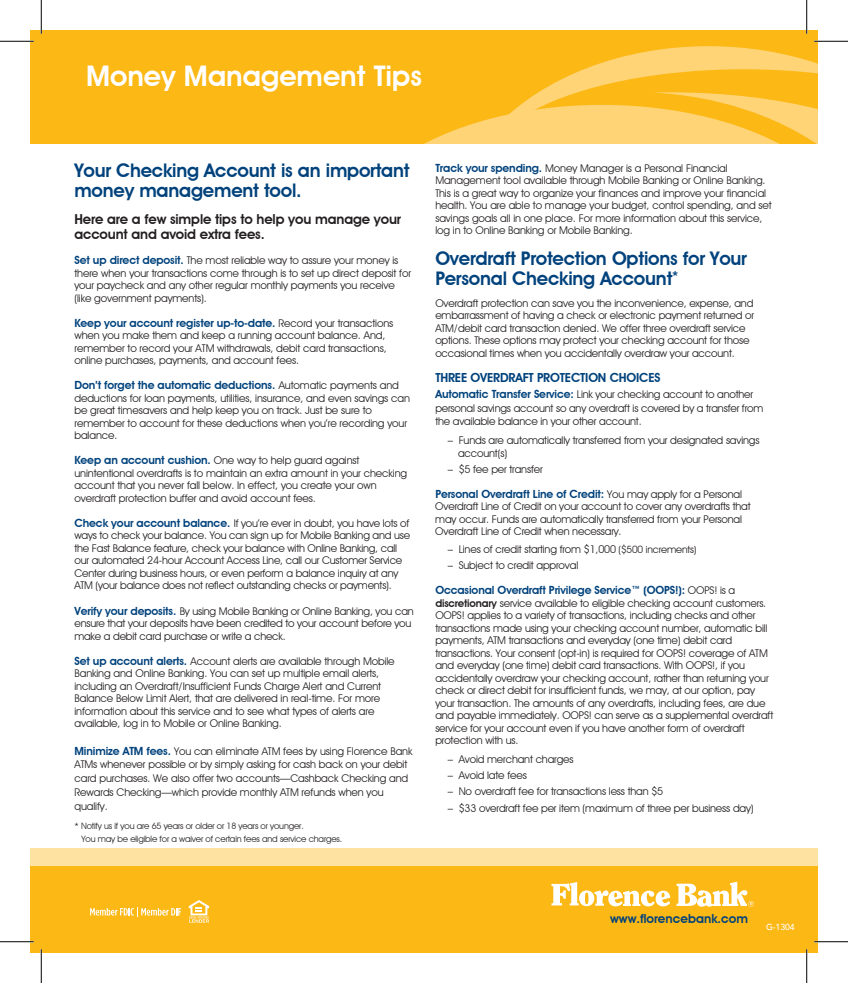
<style>
.page{position:relative;width:848px;height:983px;background:#fff}
.page>*{position:absolute;margin:0;border:0;box-sizing:border-box;transform-origin:0 0}
.t1{font:600 28.38px "Avant Garde IT Cby BT";color:#fff}
.t2{font:600 18.75px/20px "Avant Garde IT Cby BT";letter-spacing:-.01em;color:#01427c}
.t3{font:600 13.75px/15px "Avant Garde IT Cby BT";letter-spacing:-.01em;color:#231f20}
.t4{font:600 12.5px "Avant Garde IT Cby BT";letter-spacing:-.015em;color:#01427c}
.t5{font:600 11.25px "Avant Garde IT Cby BT";letter-spacing:-.01em;color:#01427c}
.t6{font:10.62px/12.5px "Avant Garde IT Cby BT";letter-spacing:-.015em;color:#231f20}
.t7{font:8.75px/12.5px "Avant Garde IT Cby BT";letter-spacing:-.015em;color:#231f20}
.t8{font:500 8.75px "Avenir";color:#fff}
.s1{font-weight:600;font-size:11.25px;color:#01427c}
.s2{font-weight:400;font-size:10.62px;color:#231f20}
.s3{font-size:10px}
.s4{font-weight:600}
</style>
<div class="page">
<div style="left:30px;top:30px;width:788px;height:114px;background:#fcb814"></div>
<svg style="left:424px;top:46px;width:394px;height:98px"></svg>
<div style="left:30px;top:866px;width:788px;height:87px;background:#fcb814"></div>
<div style="left:30px;top:848px;width:788px;height:18px;background:#fde2a1"></div>
<svg style="left:189px;top:900px;width:20px;height:22px"></svg>
<svg style="left:90px;top:907px;width:91px;height:9px"></svg>
<svg style="left:551px;top:882px;width:119px;height:24px"></svg>
<svg style="left:676px;top:881px;width:77px;height:25px"></svg>
<hr style="left:0;top:40px;width:34px;height:2px;background:#fff">
<hr style="left:814px;top:40px;width:34px;height:2px;background:#fff">
<hr style="left:40px;top:0;width:2px;height:34px;background:#fff">
<hr style="left:40px;top:949px;width:2px;height:34px;background:#fff">
<hr style="left:805px;top:0;width:2px;height:34px;background:#fff">
<hr style="left:805px;top:949px;width:2px;height:34px;background:#fff">
<hr style="left:0;top:41px;width:34px;height:1px;background:#000">
<hr style="left:814px;top:41px;width:34px;height:1px;background:#000">
<hr style="left:0;top:941px;width:34px;height:1px;background:#000">
<hr style="left:814px;top:941px;width:34px;height:1px;background:#000">
<hr style="left:41px;top:0;width:1px;height:34px;background:#000">
<hr style="left:41px;top:949px;width:1px;height:34px;background:#000">
<hr style="left:806px;top:0;width:1px;height:34px;background:#000">
<hr style="left:806px;top:949px;width:1px;height:34px;background:#000">
<h1 class="t1" style="left:86px;top:59px;width:337px">Money Management Tips</h1>
<h2 class="t2" style="left:74px;top:160px;width:336px">Your Checking Account is an important money management tool.</h2>
<p class="t3" style="left:74px;top:212px;width:328px">Here are a few simple tips to help you manage your account and avoid extra fees.</p>
<p class="t6" style="left:74px;top:254px;width:338px"><span class="s1">Set up direct deposit.</span> The most reliable way to assure your money is there when your transactions come through is to set up direct deposit for your paycheck and any other regular monthly payments you receive (like government payments).</p>
<p class="t5" style="left:74px;top:316px;width:320px">Keep your account register up-to-date. <span class="s2">Record your transactions</span></p>
<p class="t6" style="left:74px;top:329px;width:314px">when you make them and keep a running account balance. And, remember to record your ATM withdrawals, debit card transactions, online purchases, payments, and account fees.</p>
<p class="t5" style="left:74px;top:379px;width:326px">Don’t forget the automatic deductions. <span class="s2">Automatic payments and</span></p>
<p class="t6" style="left:74px;top:392px;width:337px">deductions for loan payments, utilities, insurance, and even savings can be great timesavers and help keep you on track. Just be sure to remember to account for these deductions when you’re recording your balance.</p>
<p class="t6" style="left:74px;top:454px;width:334px"><span class="s1">Keep an account cushion.</span> One way to help guard against unintentional overdrafts is to maintain an extra amount in your checking account that you never fall below. In effect, you create your own overdraft protection buffer and avoid account fees.</p>
<p class="t6" style="left:74px;top:517px;width:337px"><span class="s1">Check your account balance.</span> If you’re ever in doubt, you have lots of ways to check your balance. You can sign up for Mobile Banking and use the Fast Balance feature, check your balance with Online Banking, call our automated 24-hour Account Access Line, call our Customer Service Center during business hours, or even perform a balance inquiry at any ATM (your balance does not reflect outstanding checks or payments).</p>
<p class="t6" style="left:74px;top:604px;width:341px"><span class="s1">Verify your deposits.</span> By using Mobile Banking or Online Banking, you can ensure that your deposits have been credited to your account before you make a debit card purchase or write a check.</p>
<p class="t6" style="left:74px;top:654px;width:322px"><span class="s1">Set up account alerts.</span> Account alerts are available through Mobile Banking and Online Banking. You can set up multiple email alerts, including an Overdraft/Insufficient Funds Charge Alert and Current Balance Below Limit Alert, that are delivered in real-time. For more information about this service and to see what types of alerts are available, log in to Mobile or Online Banking.</p>
<p class="t6" style="left:74px;top:744px;width:339px;line-height:13.8px"><span class="s1">Minimize ATM fees.</span> You can eliminate ATM fees by using Florence Bank ATMs whenever possible or by simply asking for cash back on your debit card purchases. We also offer two accounts—Cashback Checking and Rewards Checking—which provide monthly ATM refunds when you qualify.</p>
<p class="t7" style="left:81px;top:819px;width:262px;text-indent:-7px">* Notify us if you are 65 years or older or 18 years or younger.<br>You may be eligible for a waiver of certain fees and service charges.</p>
<p class="t6" style="left:435px;top:161px;width:338px"><span class="s1">Track your spending.</span> Money Manager is a Personal Financial Management tool available through Mobile Banking or Online Banking.<br>This is a great way to organize your finances and improve your financial health. You are able to manage your budget, control spending, and set savings goals all in one place. For more information about this service, log in to Online Banking or Mobile Banking.</p>
<h2 class="t2" style="left:435px;top:248px;width:313px">Overdraft Protection Options for Your<br>Personal Checking Account<sup>*</sup></h2>
<p class="t6" style="left:435px;top:296px;width:320px">Overdraft protection can save you the inconvenience, expense, and embarrassment of having a check or electronic payment returned or ATM/debit card transaction denied. We offer three overdraft service options. These options may protect your checking account for those occasional times when you accidentally overdraw your account.</p>
<p class="t4" style="left:435px;top:369px;width:227px">THREE OVERDRAFT PROTECTION CHOICES</p>
<p class="t6" style="left:435px;top:387px;width:329px;line-height:13.8px"><span class="s1">Automatic Transfer Service:</span> Link your checking account to another personal savings account so any overdraft is covered by a transfer from the available balance in your other account.</p>
<p class="t6" style="left:458px;top:434px;width:303px;text-indent:-10px">– Funds are automatically transferred from your designated savings account(s)</p>
<p class="t6" style="left:447px;top:463px;width:97px">– $5 fee per transfer</p>
<p class="t5" style="left:435px;top:487px;width:308px">Personal Overdraft Line of Credit: <span class="s2">You may apply for a Personal</span></p>
<p class="t6" style="left:435px;top:500px;width:317px">Overdraft Line of Credit on your account to cover any overdrafts that may occur. Funds are automatically transferred from your Personal<br>Overdraft Line of Credit when necessary.</p>
<p class="t6" style="left:447px;top:543px;width:250px">– Lines of credit starting from $1,000 <span class="s3">($500 increments)</span></p>
<p class="t6" style="left:447px;top:559px;width:132px">– Subject to credit approval</p>
<p class="t5" style="left:435px;top:583px;width:301px">Occasional Overdraft Privilege Service™ (OOPS!): <span class="s2">OOPS! is a</span></p>
<p class="t6" style="left:435px;top:596px;width:339px"><span class="s4">discretionary</span> service available to eligible checking account customers.<br>OOPS! applies to a variety of transactions, including checks and other transactions made using your checking account number, automatic bill payments, ATM transactions and everyday (one time) debit card transactions. Your consent (opt-in) is required for OOPS! coverage of ATM and everyday (one time) debit card transactions. With OOPS!, if you accidentally overdraw your checking account, rather than returning your check or direct debit for insufficient funds, we may, at our option, pay your transaction. The amounts of any overdrafts, including fees, are due and payable immediately. OOPS! can serve as a supplemental overdraft service for your account even if you have another form of overdraft protection with us.</p>
<p class="t6" style="left:447px;top:753px;width:127px">– Avoid merchant charges</p>
<p class="t6" style="left:447px;top:769px;width:81px">– Avoid late fees</p>
<p class="t6" style="left:447px;top:785px;width:217px">– No overdraft fee for transactions less than $5</p>
<p class="t6" style="left:447px;top:801px;width:307px">– $33 overdraft fee per item (maximum of three per business day)</p>
<p class="t4" style="left:610px;top:911px;width:139px">www.florencebank.com</p>
<p class="t8" style="left:766px;top:919px;width:30px">G-1304</p>
</div>
